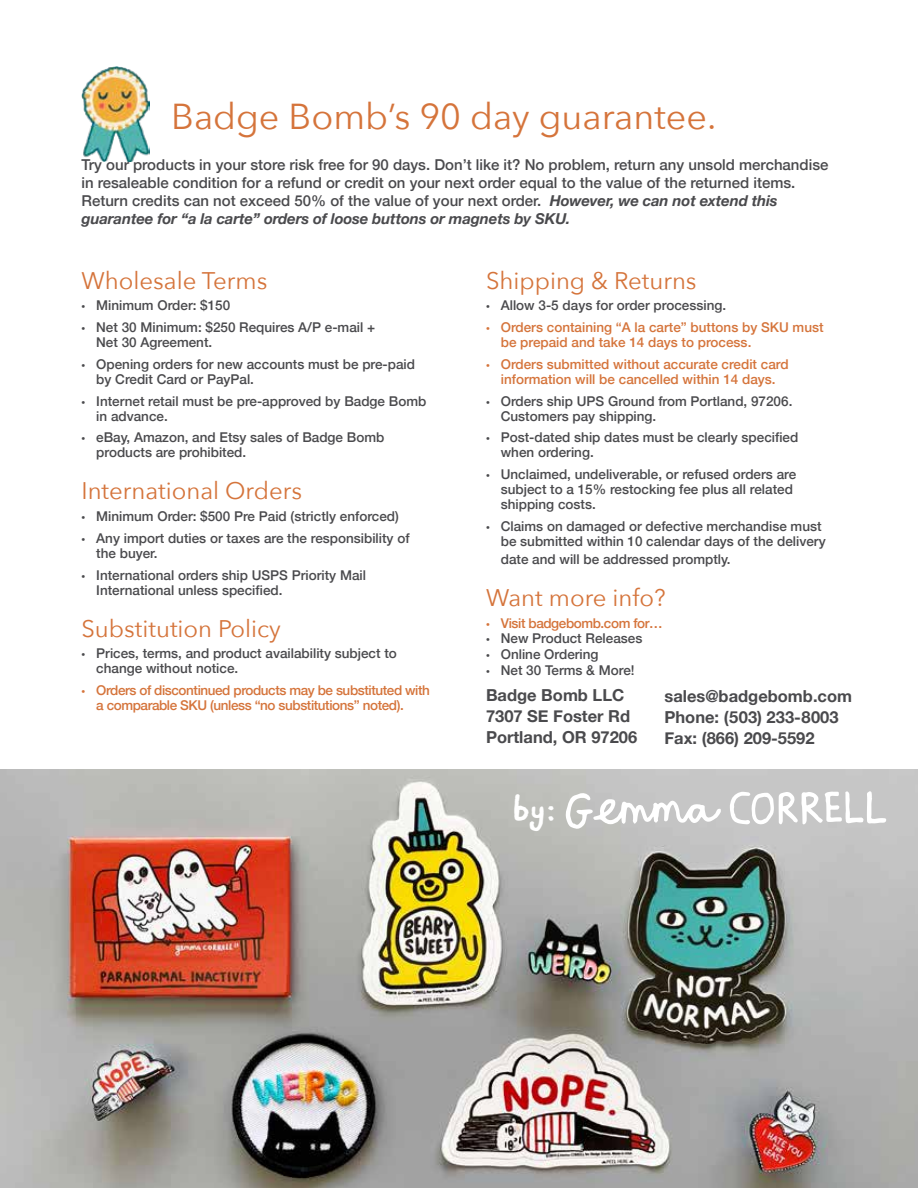
<style>
.page{position:relative;width:918px;height:1188px;background:#fff}
.page>*{position:absolute;margin:0;border:0;box-sizing:border-box;transform-origin:0 0}
.t1{font:36px "Avenir Next";color:#d5743b}
.t2{font:28.05px "Gemma Correll";color:#fff}
.t3{font:24px "Avenir Next";color:#d5743b}
.t4{font:700 16.5px/21px "Helvetica Neue";color:#4a4a4d}
.t5{font:500 15px/18px "Helvetica Neue";color:#4a4a4d}
.t6{font:500 13.5px/15px "Helvetica Neue";color:#4a4a4d}
.t7{font:500 13.5px/15px "Helvetica Neue";color:#d5743b}
.t8{font:500 13.5px/15px "Helvetica Neue";letter-spacing:-.03em;color:#d5743b}
.s1{font-weight:700;font-style:italic}
.s2{font-family:"Myriad Pro";font-weight:400}
</style>
<div class="page">
<img style="left:82px;top:67px;width:67px;height:94px">
<img style="left:0;top:770px;width:918px;height:418px">
<svg style="left:566px;top:792px;width:155px;height:38px"></svg>
<svg style="left:730px;top:791px;width:156px;height:34px"></svg>
<h1 class="t1" style="left:171px;top:86px;width:547px">Badge Bomb’s 90 day guarantee.</h1>
<p class="t5" style="left:81px;top:154px;width:749px">Try our products in your store risk free for 90 days. Don’t like it? No problem, return any unsold merchandise in resaleable condition for a refund or credit on your next order equal to the value of the returned items.<br>Return credits can not exceed 50% of the value of your next order. <span class="s1">However, we can not extend this guarantee for “a la carte” orders of loose buttons or magnets by SKU.</span></p>
<h3 class="t3" style="left:81px;top:260px;width:188px">Wholesale Terms</h3>
<p class="t6" style="left:81px;top:297px;width:150px"><span class="s2">•</span> Minimum Order: $150</p>
<p class="t6" style="left:96px;top:319px;width:280px;text-indent:-15px"><span class="s2">•</span> Net 30 Minimum: $250 Requires A/P e-mail +<br>Net 30 Agreement.</p>
<p class="t6" style="left:96px;top:355px;width:320px;text-indent:-15px"><span class="s2">•</span> Opening orders for new accounts must be pre-paid by Credit Card or PayPal.</p>
<p class="t6" style="left:96px;top:392px;width:332px;text-indent:-15px"><span class="s2">•</span> Internet retail must be pre-approved by Badge Bomb in advance.</p>
<p class="t6" style="left:96px;top:429px;width:290px;text-indent:-15px"><span class="s2">•</span> eBay, Amazon, and Etsy sales of Badge Bomb products are prohibited.</p>
<h3 class="t3" style="left:81px;top:471px;width:222px">International Orders</h3>
<p class="t6" style="left:81px;top:508px;width:319px"><span class="s2">•</span> Minimum Order: $500 Pre Paid (strictly enforced)</p>
<p class="t6" style="left:96px;top:529px;width:315px;text-indent:-15px"><span class="s2">•</span> Any import duties or taxes are the responsibility of the buyer.</p>
<p class="t6" style="left:96px;top:566px;width:271px;text-indent:-15px"><span class="s2">•</span> International orders ship USPS Priority Mail<br>International unless specified.</p>
<h3 class="t3" style="left:81px;top:608px;width:201px">Substitution Policy</h3>
<p class="t6" style="left:96px;top:645px;width:302px;text-indent:-15px"><span class="s2">•</span> Prices, terms, and product availability subject to change without notice.</p>
<p class="t8" style="left:96px;top:682px;width:335px;text-indent:-15px"><span class="s2">•</span> Orders of discontinued products may be substituted with a comparable SKU (unless “no substitutions” noted).</p>
<h3 class="t3" style="left:486px;top:260px;width:212px">Shipping &amp; Returns</h3>
<p class="t6" style="left:486px;top:297px;width:242px"><span class="s2">•</span> Allow 3-5 days for order processing.</p>
<p class="t7" style="left:501px;top:319px;width:324px;text-indent:-15px"><span class="s2">•</span> Orders containing “A la carte” buttons by SKU must be prepaid and take 14 days to process.</p>
<p class="t7" style="left:486px;top:355px;width:304px;text-align:center"><span class="s2">•</span> Orders submitted without accurate credit card information will be cancelled within 14 days.</p>
<p class="t6" style="left:501px;top:392px;width:293px;text-indent:-15px"><span class="s2">•</span> Orders ship UPS Ground from Portland, 97206.<br>Customers pay shipping.</p>
<p class="t6" style="left:501px;top:429px;width:299px;text-indent:-15px"><span class="s2">•</span> Post-dated ship dates must be clearly specified when ordering.</p>
<p class="t6" style="left:501px;top:466px;width:297px;text-indent:-15px"><span class="s2">•</span> Unclaimed, undeliverable, or refused orders are subject to a 15% restocking fee plus all related shipping costs.</p>
<p class="t6" style="left:486px;top:517px;width:341px;text-align:right"><span class="s2">•</span> Claims on damaged or defective merchandise must be submitted within 10 calendar days of the delivery</p>
<p class="t6" style="left:501px;top:550px;width:231px">date and will be addressed promptly.</p>
<h3 class="t3" style="left:486px;top:577px;width:181px">Want more info?</h3>
<p class="t8" style="left:486px;top:614px;width:178px"><span class="s2">•</span> Visit badgebomb.com for…</p>
<p class="t6" style="left:486px;top:630px;width:158px"><span class="s2">•</span> New Product Releases</p>
<p class="t6" style="left:486px;top:646px;width:114px"><span class="s2">•</span> Online Ordering</p>
<p class="t6" style="left:486px;top:661px;width:150px"><span class="s2">•</span> Net 30 Terms &amp; More!</p>
<p class="t4" style="left:664px;top:686px;width:189px">sales@badgebomb.com<br>Phone: (503) 233-8003<br>Fax: (866) 209-5592</p>
<p class="t4" style="left:486px;top:685px;width:153px">Badge Bomb LLC<br>7307 SE Foster Rd<br>Portland, OR 97206</p>
<h2 class="t2" style="left:513px;top:785px;width:45px">by:</h2>
</div>
